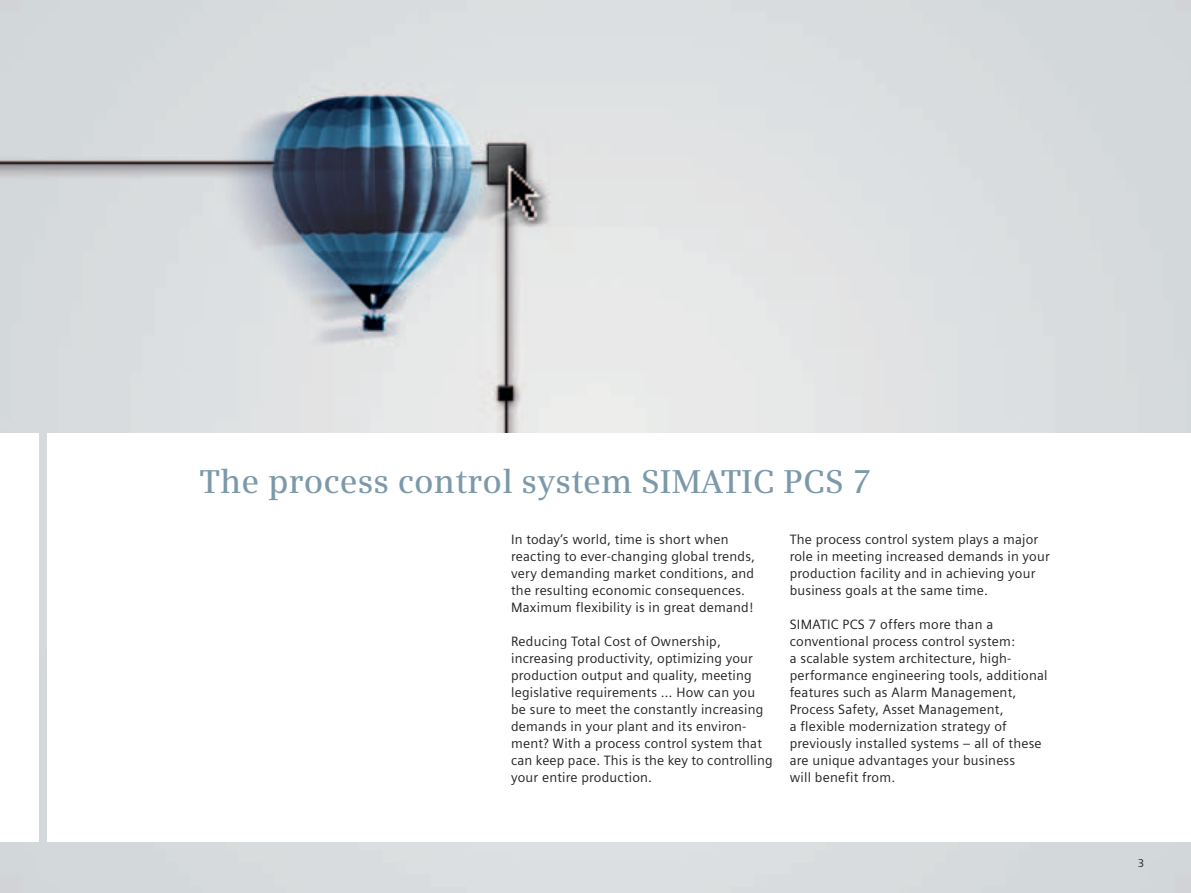
<style>
.page{position:relative;width:1191px;height:893px;background:#fff}
.page>*{position:absolute;margin:0;border:0;box-sizing:border-box;transform-origin:0 0}
.t1{font:600 33px "Siemens Serif OT";letter-spacing:.005em;color:#7b99a9}
.t2{font:13.5px/17px "Siemens Sans OT";letter-spacing:.015em;color:#231f20}
.t3{font:11.25px "Siemens Sans OT";color:#231f20}
</style>
<div class="page">
<img style="left:0;top:0;width:1191px;height:893px">
<div style="left:0;top:434px;width:38px;height:408px;background:#fff"></div>
<div style="left:47px;top:434px;width:1144px;height:408px;background:#fff"></div>
<h1 class="t1" style="left:200px;top:468px;width:673px">The process control system SIMATIC PCS 7</h1>
<p class="t2" style="left:511px;top:532px;width:245px">In today‘s world, time is short when reacting to ever-changing global trends, very demanding market conditions, and the resulting economic consequences.<br>Maximum flexibility is in great demand!</p>
<p class="t2" style="left:511px;top:634px;width:263px">Reducing Total Cost of Ownership, increasing productivity, optimizing your production output and quality, meeting legislative requirements … How can you be sure to meet the constantly increasing demands in your plant and its environ&shy;ment? With a process control system that can keep pace. This is the key to controlling your entire production.</p>
<p class="t2" style="left:789px;top:532px;width:261px">The process control system plays a major role in meeting increased demands in your production facility and in achieving your business goals at the same time.</p>
<p class="t2" style="left:789px;top:617px;width:259px">SIMATIC PCS 7 offers more than a conventional process control system:<br>a scalable system architecture, high&shy;performance engineering tools, additional features such as Alarm Management, Process Safety, Asset Management,<br>a flexible modernization strategy of previously installed systems – all of these are unique advantages your business<br>will benefit from.</p>
<p class="t3" style="left:1137px;top:859px;width:8px">3</p>
</div>
